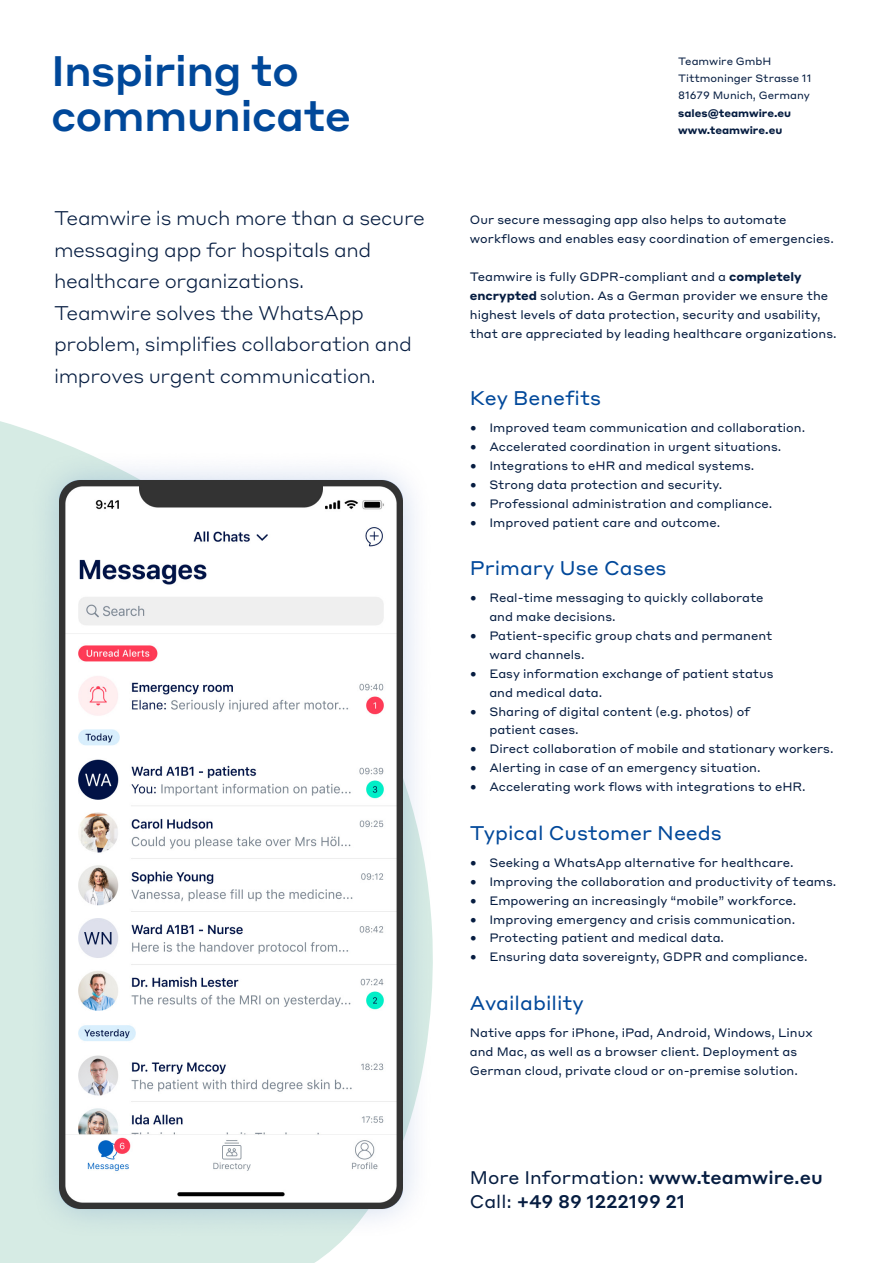
<style>
.page{position:relative;width:893px;height:1263px;background:#fff}
.page>*{position:absolute;margin:0;border:0;box-sizing:border-box;transform-origin:0 0}
.t1{font:500 42px/45px "Styrene A";letter-spacing:-.02em;color:#00489a}
.t2{font:300 19.5px/31.5px "Styrene A";letter-spacing:-.02em;color:#061d41}
.t3{font:19.5px "Styrene A";color:#00489a}
.t4{font:500 18px/24px "Styrene A";color:#061d41}
.t5{font:12px/18.9px "Styrene A";color:#061d41}
.t6{font:10.5px/17.2px "Styrene A";color:#061d41}
.t7{font:700 10.5px/17.2px "Styrene A";color:#061d41}
.s1{font-weight:700}
.s2{font-weight:400}
</style>
<div class="page">
<svg style="left:0;top:421px;width:341px;height:842px;fill:#d6ebe4"></svg>
<img style="left:27px;top:449px;width:406px;height:792px">
<h1 class="t1" style="left:51px;top:45px;width:301px">Inspiring to communicate</h1>
<p class="t6" style="left:678px;top:52px;width:135px">Teamwire GmbH<br>Tittmoninger Strasse 11<br>81679 Munich, Germany</p>
<p class="t7" style="left:678px;top:103px;width:115px">sales@teamwire.eu www.teamwire.eu</p>
<h2 class="t2" style="left:54px;top:201px;width:373px">Teamwire is much more than a secure messaging app for hospitals and healthcare organizations.<br>Teamwire solves the WhatsApp problem, simplifies collaboration and improves urgent communication.</h2>
<p class="t5" style="left:470px;top:209px;width:366px">Our secure messaging app also helps to automate workflows and enables easy coordination of emergencies.</p>
<p class="t5" style="left:470px;top:266px;width:368px">Teamwire is fully GDPR-compliant and a <span class="s1">completely encrypted</span> solution. As a German provider we ensure the highest levels of data protection, security and usability, that are appreciated by leading healthcare organizations.</p>
<h2 class="t3" style="left:470px;top:381px;width:133px">Key Benefits</h2>
<p class="t5" style="left:470px;top:417px;width:337px">• Improved team communication and collaboration.</p>
<p class="t5" style="left:470px;top:436px;width:313px">• Accelerated coordination in urgent situations.</p>
<p class="t5" style="left:470px;top:455px;width:286px">• Integrations to eHR and medical systems.</p>
<p class="t5" style="left:470px;top:474px;width:254px">• Strong data protection and security.</p>
<p class="t5" style="left:470px;top:493px;width:304px">• Professional administration and compliance.</p>
<p class="t5" style="left:470px;top:512px;width:252px">• Improved patient care and outcome.</p>
<h2 class="t3" style="left:470px;top:551px;width:198px">Primary Use Cases</h2>
<p class="t5" style="left:489px;top:587px;width:276px;text-indent:-20px">• Real-time messaging to quickly collaborate and make decisions.</p>
<p class="t5" style="left:489px;top:625px;width:284px;text-indent:-20px">• Patient-specific group chats and permanent ward channels.</p>
<p class="t5" style="left:489px;top:663px;width:286px;text-indent:-20px">• Easy information exchange of patient status and medical data.</p>
<p class="t5" style="left:489px;top:701px;width:262px;text-indent:-20px">• Sharing of digital content (e.g. photos) of patient cases.</p>
<p class="t5" style="left:470px;top:739px;width:365px">• Direct collaboration of mobile and stationary workers.</p>
<p class="t5" style="left:470px;top:757px;width:292px">• Alerting in case of an emergency situation.</p>
<p class="t5" style="left:470px;top:776px;width:337px">• Accelerating work flows with integrations to eHR.</p>
<h2 class="t3" style="left:470px;top:816px;width:254px">Typical Customer Needs</h2>
<p class="t5" style="left:470px;top:852px;width:325px">• Seeking a WhatsApp alternative for healthcare.</p>
<p class="t5" style="left:470px;top:871px;width:368px">• Improving the collaboration and productivity of teams.</p>
<p class="t5" style="left:470px;top:890px;width:328px">• Empowering an increasingly “mobile” workforce.</p>
<p class="t5" style="left:470px;top:909px;width:327px">• Improving emergency and crisis communication.</p>
<p class="t5" style="left:470px;top:928px;width:256px">• Protecting patient and medical data.</p>
<p class="t5" style="left:470px;top:946px;width:339px">• Ensuring data sovereignty, GDPR and compliance.</p>
<h2 class="t3" style="left:470px;top:986px;width:115px">Availability</h2>
<p class="t5" style="left:470px;top:1022px;width:344px">Native apps for iPhone, iPad, Android, Windows, Linux and Mac, as well as a browser client. Deployment as<br>German cloud, private cloud or on-premise solution.</p>
<h3 class="t4" style="left:470px;top:1163px;width:354px"><span class="s2">More Information:</span> www.teamwire.eu<br><span class="s2">Call:</span> +49 89 1222199 21</h3>
</div>
